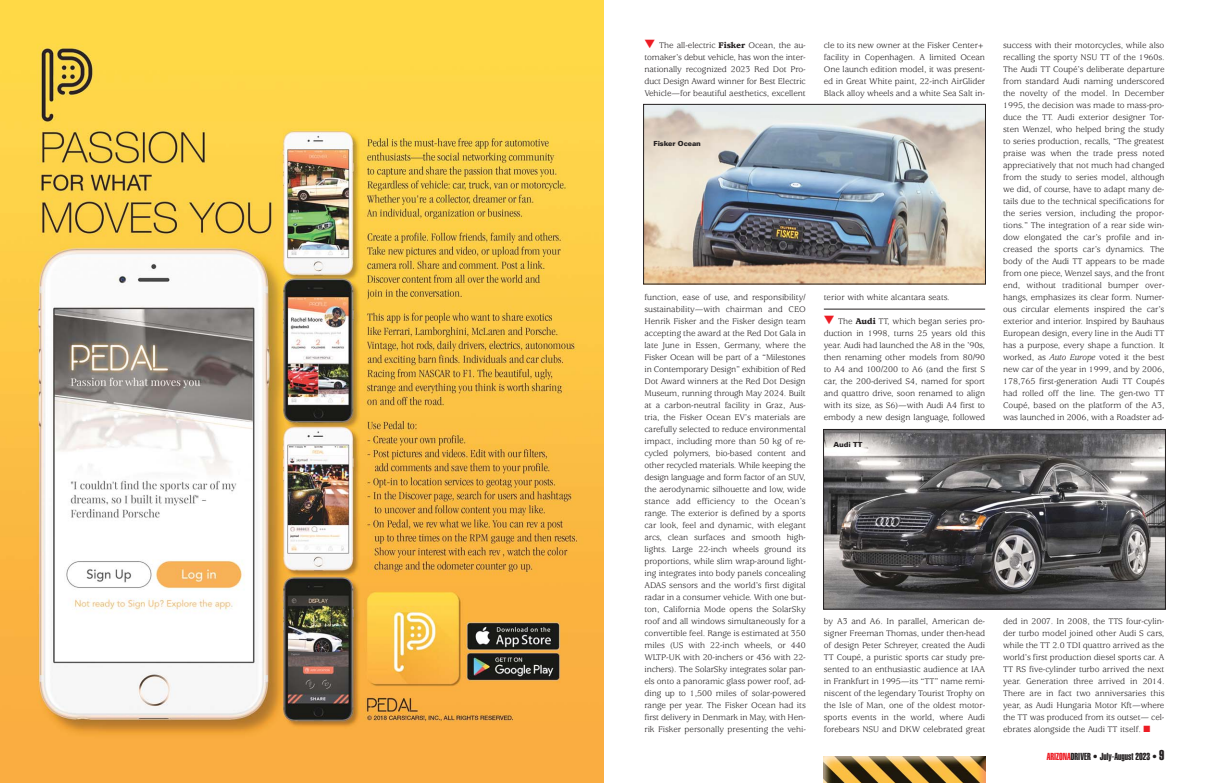
<style>
.page{position:relative;width:1206px;height:783px;background:#fff}
.page>*{position:absolute;margin:0;border:0;box-sizing:border-box;transform-origin:0 0}
.t1{font:10px "Helvetica Extra Compressed";color:#231f20}
.t2{font:9px/12px "Usherwood";letter-spacing:-.005em;color:#231f20;text-align:justify}
.t3{font:900 7px "Univers";letter-spacing:-.015em;color:#231f20}
.s1{color:#ed1c24}
.s2{font-weight:900}
.s3{font-style:italic}
.s4{font-size:14px}
</style>
<div class="page">
<hr style="left:824px;top:309px;width:161px;height:1px;background:#231f20">
<img style="left:825px;top:431px;width:338px;height:176px">
<div style="left:823px;top:429px;width:342px;height:180px;border:1px solid #231f20"></div>
<img style="left:0;top:0;width:603px;height:783px">
<img style="left:824px;top:756px;width:162px;height:27px">
<img style="left:646px;top:106px;width:338px;height:176px">
<div style="left:644px;top:104px;width:342px;height:180px;border:1px solid #231f20"></div>
<p class="t2" style="left:644px;top:40px;width:163px"><span class="s1">▼</span> The all-electric <span class="s2">Fisker</span> Ocean, the au - to maker’s debut vehicle, has won the in ter - nationally recognized 2023 Red Dot Pro - duct Design Award winner for Best Elec tric Vehicle—for beautiful aesthetics, excellent</p>
<p class="t3" style="left:654px;top:141px;width:49px">Fisker Ocean</p>
<p class="t2" style="left:824px;top:40px;width:163px">cle to its new owner at the Fisker Center+ facility in Copenhagen. A limited Ocean One launch edition model, it was present&shy;ed in Great White paint, 22-inch AirGlider Black alloy wheels and a white Sea Salt in -</p>
<p class="t2" style="left:645px;top:292px;width:163px">function, ease of use, and responsibility/ sus tainability—with chairman and CEO Hen rik Fisker and the Fisker de sign team accepting the award at the Red Dot Gala in late June in Essen, Germany, where the Fisker Ocean will be part of a “Milestones in Con temporary Design” ex hibition of Red Dot Award winners at the Red Dot Design Mu seum, running through May 2024. Built at a carbon-neutral facility in Graz, Aus - tria, the Fisker Ocean EV’s materials are carefully selected to reduce environmental impact, including more than 50 kg of re - cycled polymers, bio-based content and other recycled materials. While keeping the design language and form factor of an SUV, the aerodynamic silhouette and low, wide stance add efficiency to the Ocean’s range. The exterior is defined by a sports car look, feel and dy namic, with elegant arcs, clean surfaces and smooth high&shy;lights. Large 22-inch wheels ground its pro portions, while slim wrap-around light&shy;ing integrates into body panels concealing ADAS sensors and the world’s first digital radar in a consumer ve hicle. With one but&shy;ton, California Mode opens the SolarSky roof and all windows simultaneously for a convertible feel. Range is estimated at 350 miles (US with 22-inch wheels, or 440<br>WLTP-UK with 20-inchers or 436 with 22- inchers). The SolarSky integrates solar pan - els onto a panoramic glass power roof, ad - ding up to 1,500 miles of solar-powered range per year. The Fisker Ocean had its first delivery in Denmark in May, with Hen - rik Fis ker personally presenting the vehi-</p>
<p class="t2" style="left:824px;top:292px;width:127px">terior with white alcantara seats.</p>
<p class="t2" style="left:824px;top:316px;width:163px"><span class="s1">▼</span> The <span class="s2">Audi</span> TT, which began series pro&shy;duction in 1998, turns 25 years old this year. Audi had launched the A8 in the ’90s, then renaming other mo dels from 80/90 to A4 and 100/ 200 to A6 (and the first S car, the 200-derived S4, named for sport and quattro drive, soon re named to align with its size, as S6) —with Audi A4 first to embody a new design language, followed</p>
<p class="t3" style="left:834px;top:442px;width:30px">Audi TT</p>
<p class="t2" style="left:824px;top:616px;width:163px">by A3 and A6. In parallel, American de - sign er Freeman Thomas, under then-head of design Peter Schreyer, created the Audi TT Coupé, a puristic sports car study pre&shy;sented to an enthusiastic audience at IAA in Frankfurt in 1995—its “TT” name remi - niscent of the legendary Tourist Trophy on the Isle of Man, one of the oldest motor&shy;sports events in the world, where Audi forebears NSU and DKW celebrated great</p>
<p class="t2" style="left:1003px;top:40px;width:163px">success with their motorcycles, while also recalling the sporty NSU TT of the 1960s.<br>The Audi TT Coupé’s deliberate departure from standard Audi naming underscored the novelty of the model. In December 1995, the decision was made to mass-pro&shy;duce the TT. Audi exterior designer Tor - sten Wenzel, who helped bring the study to series production, recalls, “The greatest praise was when the trade press noted appreciatively that not much had changed from the study to series model, although we did, of course, have to adapt many de - tails due to the technical specifications for the series version, including the propor&shy;tions.” The integration of a rear side win&shy;dow elongated the car’s profile and in - creased the sports car’s dynamics. The body of the Audi TT appears to be made from one piece, Wenzel says, and the front end, without traditional bumper over&shy;hangs, emphasizes its clear form. Num er - ous circular elements inspired the car’s exterior and interior. Inspired by Bauhaus Euro pean design, every line in the Audi TT has a purpose, every shape a function. It worked, as <span class="s3">Auto Europe</span> voted it the best new car of the year in 1999, and by 2006, 178,765 first-generation Audi TT Cou pés had rolled off the line. The gen-two TT Coupé, based on the platform of the A3, was launched in 2006, with a Road ster ad -</p>
<p class="t2" style="left:1003px;top:616px;width:163px">ded in 2007. In 2008, the TTS four-cylin&shy;der turbo model joined other Audi S cars, while the TT 2.0 TDI quattro arrived as the world’s first production diesel sports car. A TT RS five-cylinder turbo arrived the next year. Generation three arrived in 2014.<br>There are in fact two anniversaries this year, as Audi Hungaria Motor Kft—where the TT was produced from its outset— cel&shy;ebrates alongside the Audi TT itself. <span class="s1">■</span></p>
<p class="t1" style="left:1047px;top:753px;width:119px"><span class="s1">ARIZONA</span>DRIVER • July-August 2023 • <span class="s4">9</span></p>
</div>
